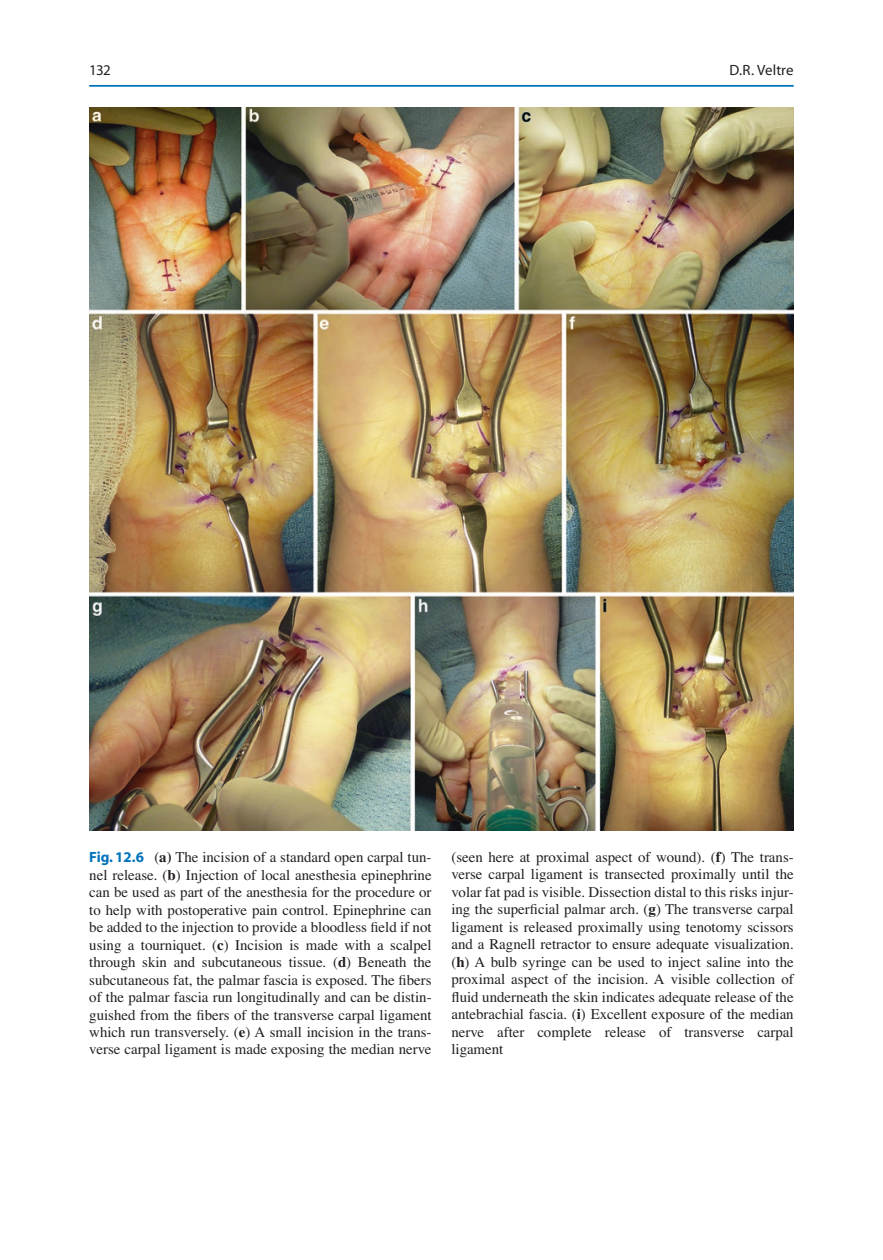
<style>
.page{position:relative;width:883px;height:1260px;background:#fff}
.page>*{position:absolute;margin:0;border:0;box-sizing:border-box;transform-origin:0 0}
.t1{font:14.88px/17.5px "Bjbdmv Times";color:#231f20;text-align:justify}
.t2{font:14.88px "Nrpkcx Myriad";letter-spacing:.005em;color:#231f20}
.t3{font:14.88px "Dvfmrq Myriad";color:#231f20}
.s1{font-family:"Rrghml Myriad";font-weight:700;color:#0073bc}
.s2{font-family:"Xjfkhg Times";font-weight:700}
</style>
<div class="page">
<img style="left:89px;top:107px;width:705px;height:724px">
<hr style="left:89px;top:85px;width:705px;height:2px;background:#0073bc">
<p class="t3" style="left:89px;top:63px;width:23px">132</p>
<p class="t2" style="left:730px;top:63px;width:66px">D.R. Veltre</p>
<p class="t1" style="left:89px;top:850px;width:344px"><span class="s1">Fig. 12.6</span> (<span class="s2">a)</span> The incision of a standard open carpal tun&shy;nel release. (<span class="s2">b</span>) Injection of local anesthesia epinephrine can be used as part of the anesthesia for the procedure or to help with postoperative pain control. Epinephrine can be added to the injection to provide a bloodless field if not using a tourniquet. (<span class="s2">c</span>) Incision is made with a scalpel through skin and subcutaneous tissue. (<span class="s2">d</span>) Beneath the subcutaneous fat, the palmar fascia is exposed. The fibers of the palmar fascia run longitudinally and can be distin&shy;guished from the fibers of the transverse carpal ligament which run transversely. (<span class="s2">e</span>) A small incision in the trans&shy;verse carpal ligament is made exposing the median nerve</p>
<p class="t1" style="left:451px;top:850px;width:344px">(seen here at proximal aspect of wound). (<span class="s2">f</span>) The trans&shy;verse carpal ligament is transected proximally until the volar fat pad is visible. Dissection distal to this risks injur&shy;ing the superficial palmar arch. (<span class="s2">g</span>) The transverse carpal ligament is released proximally using tenotomy scissors and a Ragnell retractor to ensure adequate visualization. (<span class="s2">h</span>) A bulb syringe can be used to inject saline into the proximal aspect of the incision. A visible collection of fluid underneath the skin indicates adequate release of the antebrachial fascia. (<span class="s2">i</span>) Excellent exposure of the median nerve after complete release of transverse carpal ligament</p>
</div>
